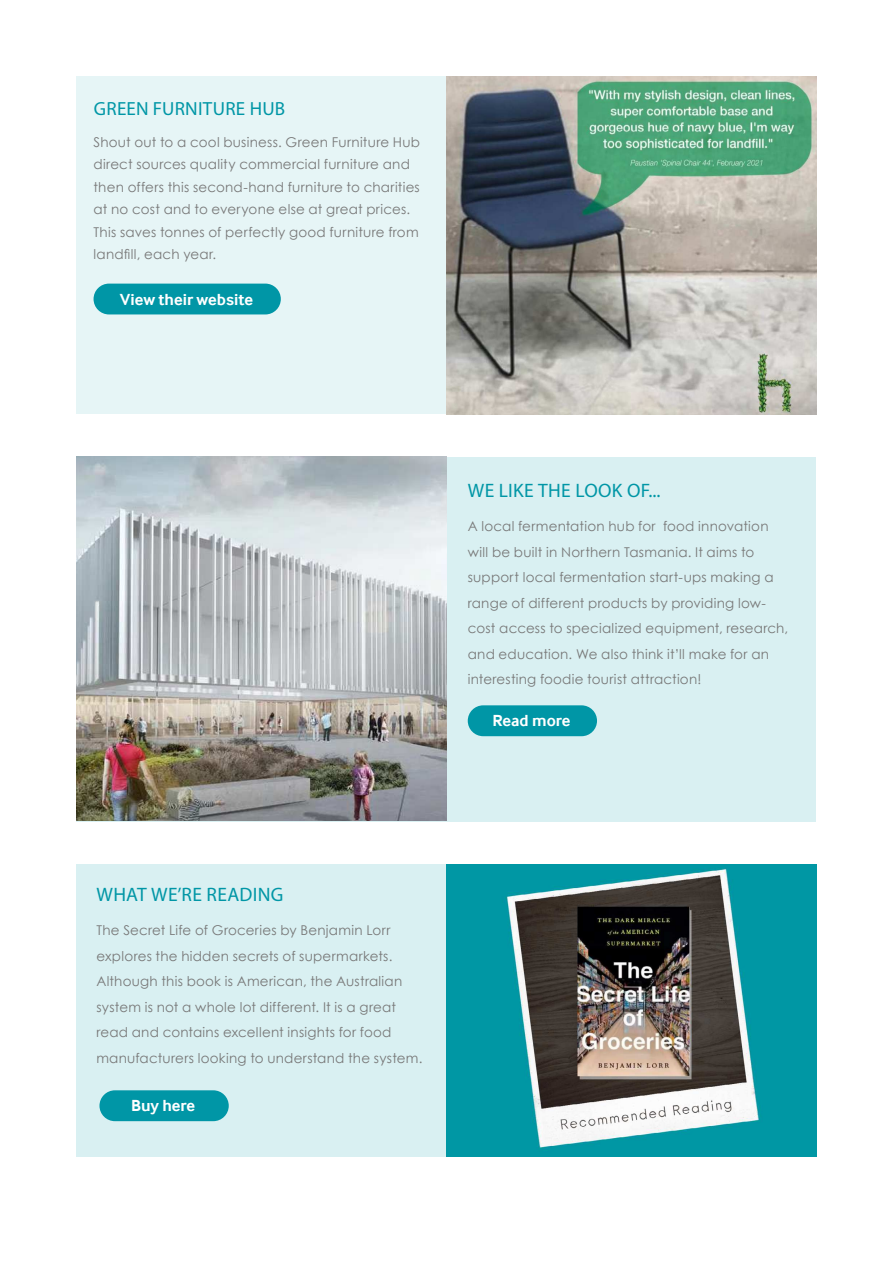
<style>
.page{position:relative;width:893px;height:1263px;background:#fff}
.page>*{position:absolute;margin:0;border:0;box-sizing:border-box;transform-origin:0 0}
.t1{font:19.5px "Myriad Pro";letter-spacing:.015em;color:#0096a6}
.t2{font:19.05px "Myriad Pro";letter-spacing:.015em;color:#0096a6}
.t3{font:700 16.5px "Inter Face";color:#fff}
.t4{font:13.5px/25.5px "Century Gothic";letter-spacing:.015em;color:#787878}
</style>
<div class="page">
<div style="left:77px;top:865px;width:739px;height:292px;background:#d9f0f2"></div>
<div style="left:77px;top:457px;width:739px;height:364px;background:#d9f0f2"></div>
<div style="left:99px;top:1090px;width:130px;height:31px;background:#0096a6;border-radius:15px"></div>
<div style="left:468px;top:705px;width:129px;height:31px;background:#0096a6;border-radius:15px"></div>
<div style="left:77px;top:77px;width:720px;height:337px;background:#e6f5f6"></div>
<div style="left:94px;top:284px;width:187px;height:30px;background:#0096a6;border-radius:15px"></div>
<img style="left:447px;top:77px;width:369px;height:337px">
<img style="left:77px;top:456px;width:369px;height:365px">
<img style="left:446px;top:865px;width:370px;height:291px">
<h2 class="t2" style="left:94px;top:101px;width:193px">GREEN FURNITURE HUB</h2>
<p class="t4" style="left:94px;top:131px;width:328px;line-height:22.5px">Shout out to a cool business. Green Furniture Hub direct sources quality commercial furniture and then offers this second-hand furniture to charities at no cost and to everyone else at great prices.<br>This saves tonnes of perfectly good furniture from landfill, each year.</p>
<p class="t3" style="left:120px;top:292px;width:135px">View their website</p>
<h1 class="t1" style="left:468px;top:483px;width:194px">WE LIKE THE LOOK OF...</h1>
<p class="t4" style="left:468px;top:513px;width:322px">A local fermentation hub for food innovation will be built in Northern Tasmania. It aims to support local fermentation start-ups making a range of different products by providing low&shy;cost access to specialized equipment, research, and education. We also think it’ll make for an interesting foodie tourist attraction!</p>
<p class="t3" style="left:493px;top:714px;width:79px">Read more</p>
<h1 class="t1" style="left:97px;top:887px;width:188px">WHAT WE’RE READING</h1>
<p class="t4" style="left:96px;top:919px;width:328px">The Secret Life of Groceries by Benjamin Lorr explores the hidden secrets of supermarkets.<br>Although this book is American, the Australian system is not a whole lot different. It is a great read and contains excellent insights for food manufacturers looking to understand the system.</p>
<p class="t3" style="left:131px;top:1099px;width:66px">Buy here</p>
</div>
